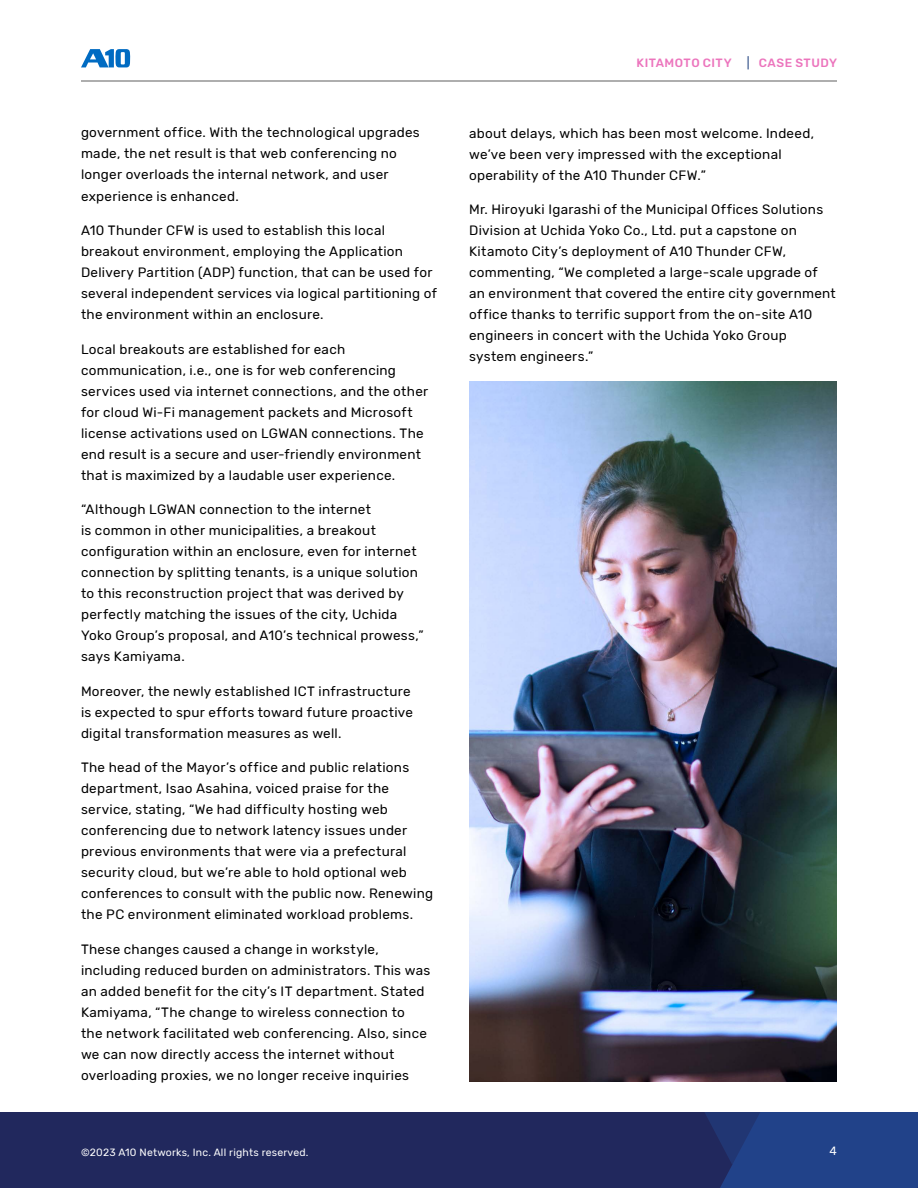
<style>
.page{position:relative;width:918px;height:1188px;background:#fff}
.page>*{position:absolute;margin:0;border:0;box-sizing:border-box;transform-origin:0 0}
.t1{font:13.5px/21px "Rubik";letter-spacing:.02em;color:#000}
.t2{font:500 12px "Rubik";letter-spacing:.04em;color:#ec75bd}
.t3{font:12px "Rubik";color:#fff}
.t4{font:10.5px "Rubik";letter-spacing:.02em;color:#fff}
.s1{color:#506a9a}
</style>
<div class="page">
<hr style="left:81px;top:81px;width:756px;height:1px;background:#5f5f5f">
<svg style="left:81px;top:49px;width:49px;height:18px"></svg>
<div style="left:0;top:1112px;width:918px;height:76px;background:#21285d"></div>
<svg style="left:705px;top:1112px;width:213px;height:76px;background:#213e83"></svg>
<img style="left:469px;top:381px;width:368px;height:700px">
<p class="t1" style="left:81px;top:123px;width:340px">government office. With the technological upgrades made, the net result is that web conferencing no longer overloads the internal network, and user experience is enhanced.</p>
<p class="t1" style="left:81px;top:220px;width:357px">A10 Thunder CFW is used to establish this local breakout environment, employing the Application Delivery Partition (ADP) function, that can be used for several independent services via logical partitioning of the environment within an enclosure.</p>
<p class="t1" style="left:81px;top:339px;width:349px">Local breakouts are established for each communication, i.e., one is for web conferencing services used via internet connections, and the other for cloud Wi-Fi management packets and Microsoft license activations used on LGWAN connections. The end result is a secure and user-friendly environment that is maximized by a laudable user experience.</p>
<p class="t1" style="left:81px;top:499px;width:344px">“Although LGWAN connection to the internet<br>is common in other municipalities, a breakout configuration within an enclosure, even for internet connection by splitting tenants, is a unique solution to this reconstruction project that was derived by perfectly matching the issues of the city, Uchida Yoko Group’s proposal, and A10’s technical prowess,” says Kamiyama.</p>
<p class="t1" style="left:81px;top:681px;width:333px">Moreover, the newly established ICT infrastructure is expected to spur efforts toward future proactive digital transformation measures as well.</p>
<p class="t1" style="left:81px;top:757px;width:354px">The head of the Mayor’s office and public relations department, Isao Asahina, voiced praise for the service, stating, “We had difficulty hosting web conferencing due to network latency issues under previous environments that were via a prefectural security cloud, but we’re able to hold optional web conferences to consult with the public now. Renewing the PC environment eliminated workload problems.</p>
<p class="t1" style="left:81px;top:939px;width:351px">These changes caused a change in workstyle, including reduced burden on administrators. This was an added benefit for the city’s IT department. Stated Kamiyama, “The change to wireless connection to<br>the network facilitated web conferencing. Also, since we can now directly access the internet without overloading proxies, we no longer receive inquiries</p>
<p class="t2" style="left:637px;top:56px;width:97px">KITAMOTO CITY</p>
<p class="t2" style="left:747px;top:56px;width:92px"><span class="s1">|</span> CASE STUDY</p>
<p class="t1" style="left:469px;top:123px;width:347px">about delays, which has been most welcome. Indeed, we’ve been very impressed with the exceptional operability of the A10 Thunder CFW.”</p>
<p class="t1" style="left:469px;top:199px;width:368px">Mr. Hiroyuki Igarashi of the Municipal Offices Solutions Division at Uchida Yoko Co., Ltd. put a capstone on Kitamoto City’s deployment of A10 Thunder CFW, commenting, “We completed a large-scale upgrade of an environment that covered the entire city government office thanks to terrific support from the on-site A10 engineers in concert with the Uchida Yoko Group system engineers.”</p>
<p class="t4" style="left:81px;top:1146px;width:229px">©️2023 A10 Networks, Inc. All rights reserved.</p>
<p class="t3" style="left:830px;top:1144px;width:9px">4</p>
</div>
